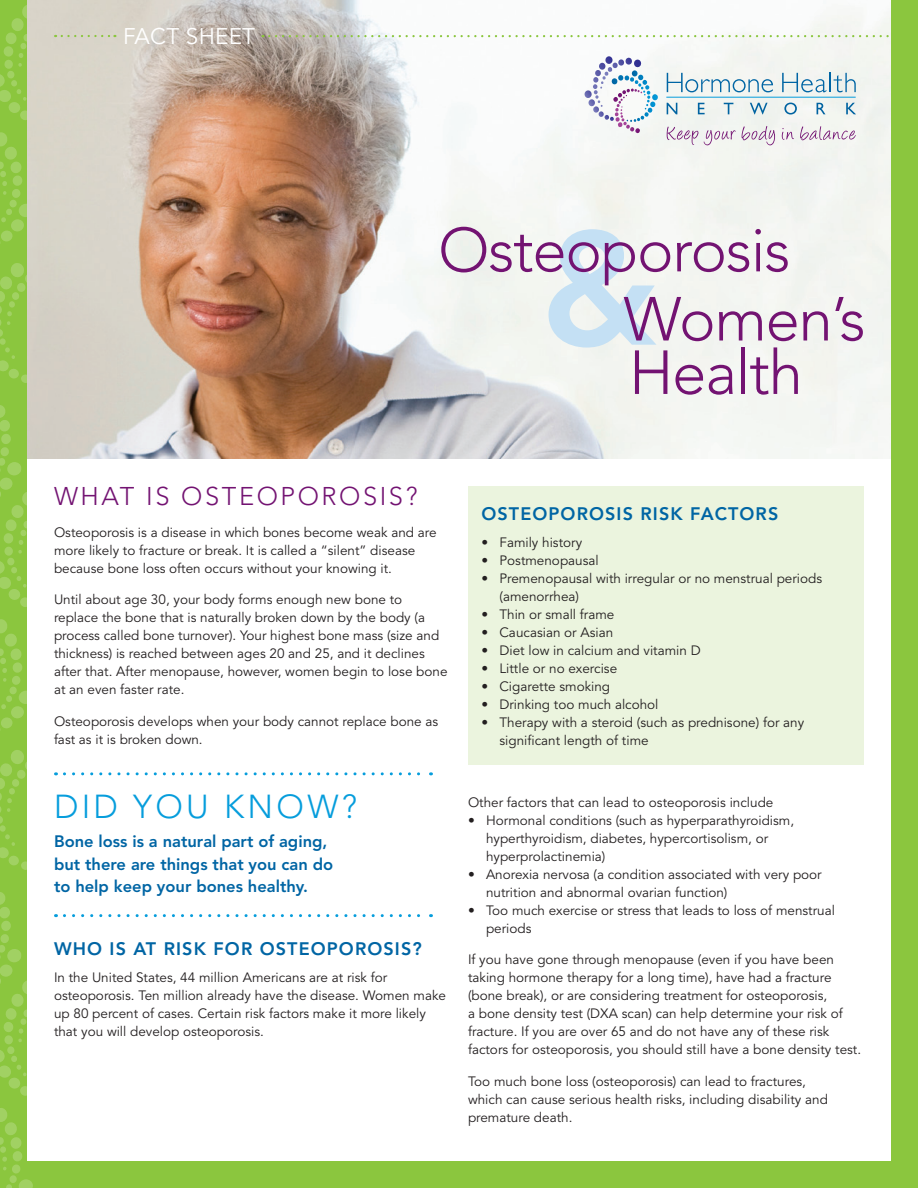
<style>
.page{position:relative;width:918px;height:1188px;background:#8bc63e}
.page>*{position:absolute;margin:0;border:0;box-sizing:border-box;transform-origin:0 0}
.t1{font:800 159px "Avenir";color:#c4e0f4}
.t2{font:300 61.5px/122.6px "Avenir";color:#731372;text-align:right}
.t3{font:300 33px "Avenir";letter-spacing:.1em;color:#069ddc}
.t4{font:300 25.5px "Avenir";letter-spacing:.1em;color:#731372}
.t5{font:22.5px "Avenir";letter-spacing:.01em;color:#fff}
.t6{font:800 18px "Avenir";letter-spacing:.06em;color:#0065a4}
.t7{font:800 16.5px/22.5px "Avenir";color:#0065a4}
.t8{font:13.5px/18px "Avenir";color:#231f20}
</style>
<div class="page">
<div style="left:27px;top:0;width:864px;height:1161px;background:#fff"></div>
<svg style="left:0;top:263px;width:27px;height:468px"></svg>
<img style="left:27px;top:0;width:864px;height:459px">
<svg style="left:667px;top:127px;width:31px;height:18px"></svg>
<svg style="left:704px;top:130px;width:32px;height:15px"></svg>
<svg style="left:742px;top:126px;width:33px;height:19px"></svg>
<svg style="left:782px;top:128px;width:12px;height:12px"></svg>
<svg style="left:800px;top:126px;width:56px;height:14px"></svg>
<svg style="left:667px;top:73px;width:106px;height:19px"></svg>
<svg style="left:782px;top:73px;width:74px;height:19px"></svg>
<svg style="left:667px;top:103px;width:10px;height:11px"></svg>
<svg style="left:698px;top:103px;width:7px;height:11px"></svg>
<svg style="left:724px;top:103px;width:9px;height:11px"></svg>
<svg style="left:750px;top:103px;width:18px;height:11px"></svg>
<svg style="left:784px;top:103px;width:13px;height:12px"></svg>
<svg style="left:817px;top:103px;width:9px;height:11px"></svg>
<svg style="left:846px;top:103px;width:10px;height:11px"></svg>
<hr style="left:666px;top:97px;width:190px;height:1px;background:#069ddc">
<svg style="left:585px;top:56px;width:73px;height:77px"></svg>
<svg style="left:269px;top:35px;width:622px;height:2px"></svg>
<svg style="left:0;top:2px;width:115px;height:250px"></svg>
<svg style="left:0;top:750px;width:431px;height:438px"></svg>
<div style="left:468px;top:486px;width:396px;height:279px;background:#ebf4de"></div>
<h3 class="t5" style="left:123px;top:23px;width:134px">Fact Sheet</h3>
<h2 class="t2" style="left:438px;top:189px;width:366px">OSTEOPOROSIS<br>H EALTH</h2>
<h1 class="t1" style="left:541px;top:195px;width:119px">&amp;</h1>
<h2 class="t2" style="left:623px;top:258px;width:244px">WOMEN’S</h2>
<h3 class="t4" style="left:54px;top:482px;width:365px">WHAT IS OSTEOPOROSIS?</h3>
<p class="t8" style="left:54px;top:524px;width:384px">Osteoporosis is a disease in which bones become weak and are more likely to fracture or break. It is called a “silent” disease because bone loss often occurs without your knowing it.</p>
<p class="t8" style="left:54px;top:591px;width:395px">Until about age 30, your body forms enough new bone to replace the bone that is naturally broken down by the body (a process called bone turnover). Your highest bone mass (size and thickness) is reached between ages 20 and 25, and it declines after that. After menopause, however, women begin to lose bone at an even faster rate.</p>
<p class="t8" style="left:54px;top:713px;width:386px">Osteoporosis develops when your body cannot replace bone as fast as it is broken down.</p>
<h3 class="t3" style="left:54px;top:787px;width:305px">DID YOU KNOW?</h3>
<p class="t7" style="left:54px;top:830px;width:281px">Bone loss is a natural part of aging, but there are things that you can do to help keep your bones healthy.</p>
<h3 class="t6" style="left:54px;top:938px;width:369px">Who is at risk for osteoporosis?</h3>
<p class="t8" style="left:54px;top:969px;width:394px">In the United States, 44 million Americans are at risk for osteoporosis. Ten million already have the disease. Women make up 80 percent of cases. Certain risk factors make it more likely that you will develop osteoporosis.</p>
<h3 class="t6" style="left:482px;top:503px;width:298px">Osteoporosis Risk Factors</h3>
<p class="t8" style="left:482px;top:533px;width:102px">• Family history</p>
<p class="t8" style="left:482px;top:551px;width:119px">• Postmenopausal</p>
<p class="t8" style="left:499px;top:569px;width:324px;text-indent:-18px">• Premenopausal with irregular or no menstrual periods (amenorrhea)</p>
<p class="t8" style="left:482px;top:605px;width:134px">• Thin or small frame</p>
<p class="t8" style="left:482px;top:623px;width:133px">• Caucasian or Asian</p>
<p class="t8" style="left:482px;top:641px;width:221px">• Diet low in calcium and vitamin D</p>
<p class="t8" style="left:482px;top:659px;width:137px">• Little or no exercise</p>
<p class="t8" style="left:482px;top:677px;width:130px">• Cigarette smoking</p>
<p class="t8" style="left:482px;top:695px;width:179px">• Drinking too much alcohol</p>
<p class="t8" style="left:499px;top:713px;width:306px;text-indent:-18px">• Therapy with a steroid (such as prednisone) for any significant length of time</p>
<p class="t8" style="left:468px;top:794px;width:307px">Other factors that can lead to osteoporosis include</p>
<p class="t8" style="left:486px;top:812px;width:310px;text-indent:-18px">• H ormonal conditions (such as hyperparathyroidism, hyperthyroidism, diabetes, hypercortisolism, or hyperprolactinemia)</p>
<p class="t8" style="left:486px;top:865px;width:337px;text-indent:-18px">• Anorexia nervosa (a condition associated with very poor nutrition and abnormal ovarian function)</p>
<p class="t8" style="left:486px;top:901px;width:350px;text-indent:-18px">• Too much exercise or stress that leads to loss of menstrual periods</p>
<p class="t8" style="left:468px;top:951px;width:395px">If you have gone through menopause (even if you have been taking hormone therapy for a long time), have had a fracture (bone break), or are considering treatment for osteoporosis,<br>a bone density test (DXA scan) can help determine your risk of fracture. If you are over 65 and do not have any of these risk factors for osteoporosis, you should still have a bone density test.</p>
<p class="t8" style="left:468px;top:1072px;width:362px">Too much bone loss (osteoporosis) can lead to fractures, which can cause serious health risks, including disability and premature death.</p>
</div>
